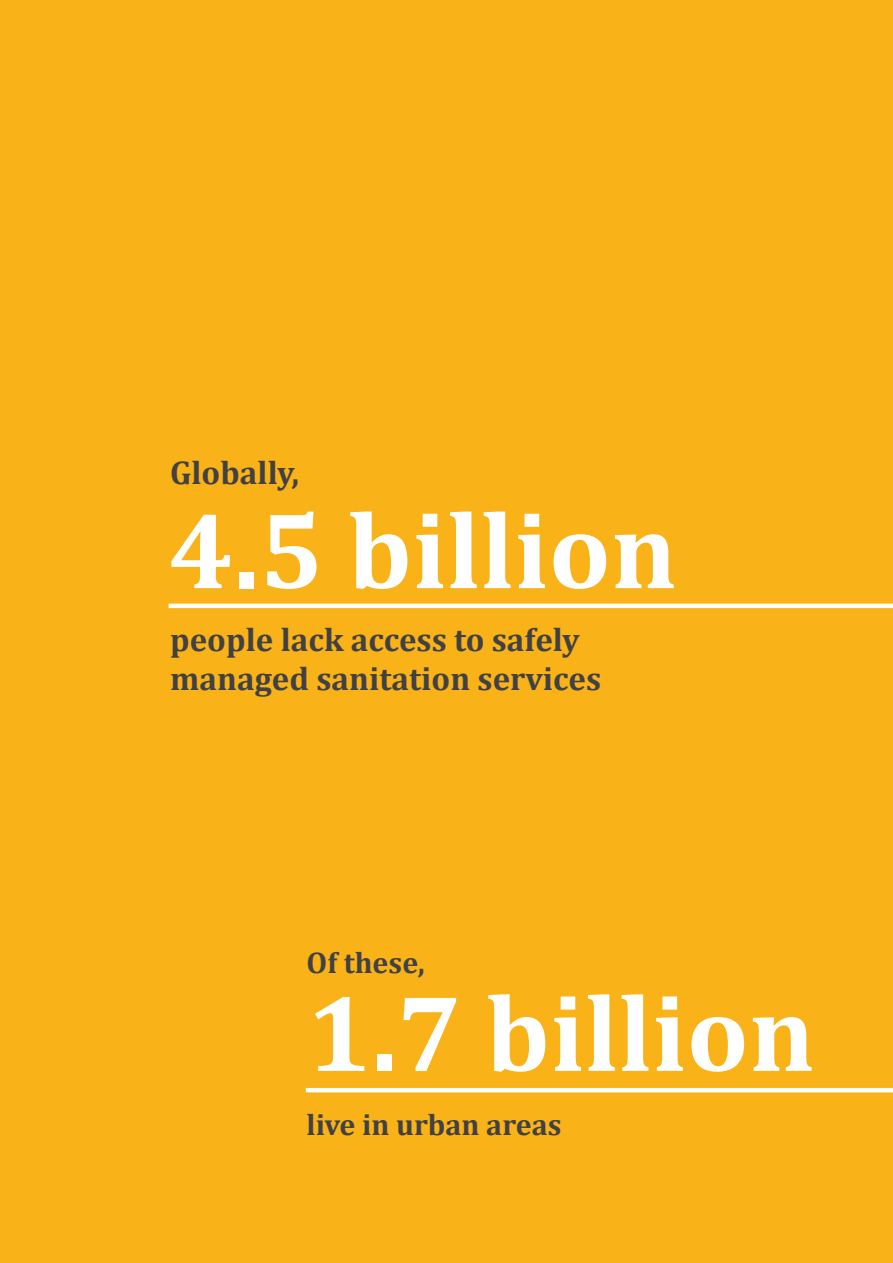
<style>
.page{position:relative;width:893px;height:1263px;background:#f9b218}
.page>*{position:absolute;margin:0;border:0;box-sizing:border-box;transform-origin:0 0}
.t1{font:700 109.5px "Cambria";color:#fff}
.t2{font:700 33px/39.6px "Cambria";color:#414143}
.t3{font:700 30px "Cambria";color:#414143}
</style>
<div class="page">
<hr style="left:306px;top:1088px;width:587px;height:4px;background:#fff">
<hr style="left:169px;top:604px;width:724px;height:4px;background:#fff">
<p class="t2" style="left:170px;top:452px;width:131px">Globally,</p>
<h1 class="t1" style="left:169px;top:473px;width:510px">4.5 billion</h1>
<p class="t2" style="left:170px;top:618px;width:433px">people lack access to safely managed sanitation services</p>
<p class="t3" style="left:307px;top:942px;width:120px">Of these,</p>
<h1 class="t1" style="left:307px;top:956px;width:510px">1.7 billion</h1>
<p class="t3" style="left:307px;top:1104px;width:256px">live in urban areas</p>
</div>
